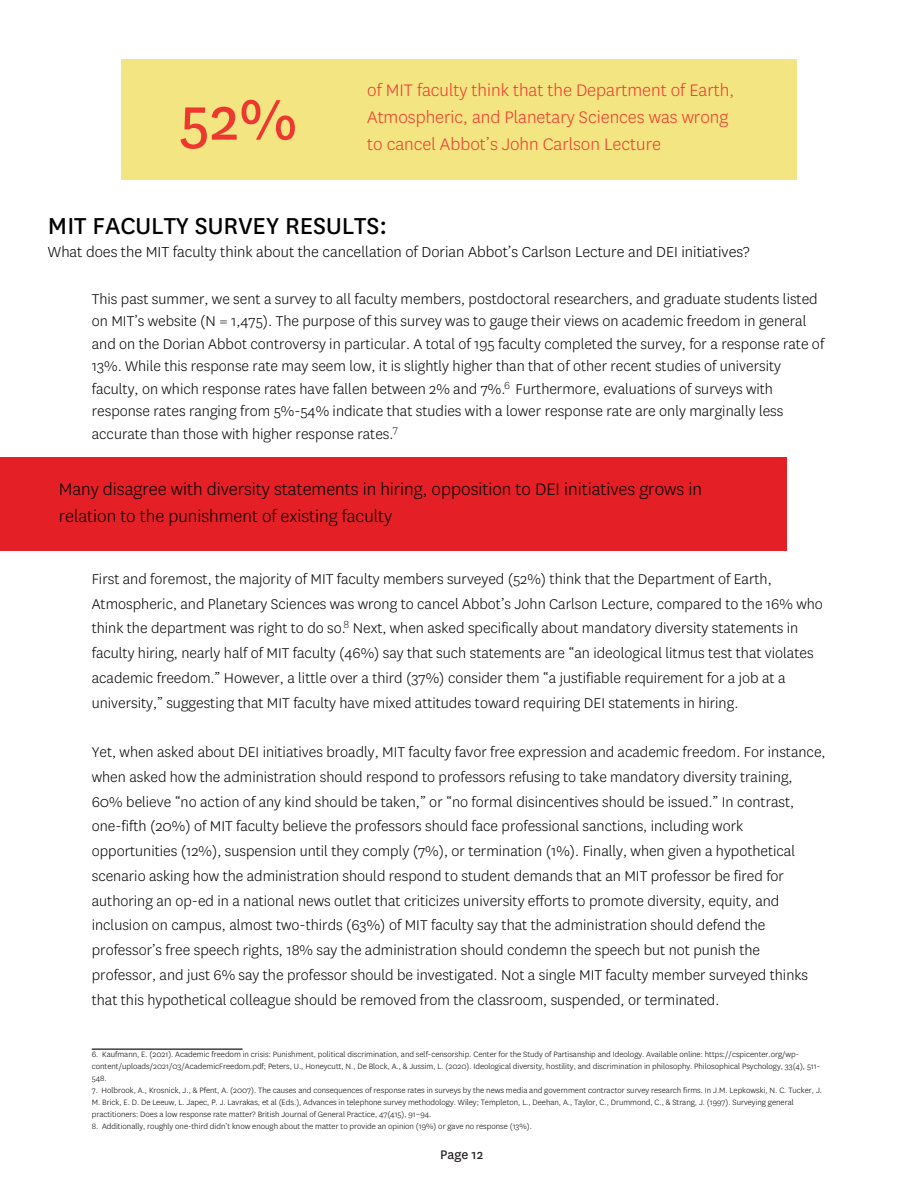
<style>
.page{position:relative;width:918px;height:1188px;background:#fff}
.page>*{position:absolute;margin:0;border:0;box-sizing:border-box;transform-origin:0 0}
.t1{font:66.9px "National";color:#ee372e}
.t2{font:27px "National";color:#000}
.t3{font:300 19.5px/27px "National";color:#000}
.t4{font:300 19.5px/27px "National";color:#ee372e}
.t5{font:300 16.95px "National";color:#000}
.t6{font:300 16.5px/24.8px "National";color:#000}
.t7{font:14.55px "National";color:#231f20}
.t8{font:300 12px "National";color:#231f20}
.t9{font:300 9px/12px "National";color:#000}
</style>
<div class="page">
<div style="left:122px;top:60px;width:675px;height:120px;background:#f4e583"></div>
<div style="left:0;top:457px;width:786px;height:94px;background:#e41f25"></div>
<hr style="left:92px;top:1049px;width:151px;height:1px;background:#000">
<h1 class="t1" style="left:180px;top:79px;width:119px">52%</h1>
<p class="t4" style="left:367px;top:77px;width:368px">of MIT faculty think that the Department of Earth,<br>Atmospheric, and Planetary Sciences was wrong to cancel Abbot’s John Carlson Lecture</p>
<h2 class="t2" style="left:48px;top:210px;width:341px">MIT FACULTY SURVEY RESULTS:</h2>
<p class="t5" style="left:48px;top:242px;width:703px">What does the MIT faculty think about the cancellation of Dorian Abbot’s Carlson Lecture and DEI initiatives?</p>
<p class="t6" style="left:92px;top:287px;width:734px;line-height:22.5px">This past summer, we sent a survey to all faculty members, postdoctoral researchers, and graduate students listed on MIT’s website (N = 1,475). The purpose of this survey was to gauge their views on academic freedom in general and on the Dorian Abbot controversy in particular. A total of 195 faculty completed the survey, for a response rate of 13%. While this response rate may seem low, it is slightly higher than that of other recent studies of university faculty, on which response rates have fallen between 2% and 7%. Furthermore, evaluations of surveys with response rates ranging from 5%-54% indicate that studies with a lower response rate are only marginally less accurate than those with higher response rates.</p>
<p class="t8" style="left:504px;top:378px;width:7px">6</p>
<p class="t8" style="left:393px;top:423px;width:7px">7</p>
<p class="t3" style="left:59px;top:475px;width:645px">Many disagree with diversity statements in hiring, opposition to DEI initiatives grows in relation to the punishment of existing faculty</p>
<p class="t6" style="left:92px;top:567px;width:733px">First and foremost, the majority of MIT faculty members surveyed (52%) think that the Department of Earth, Atmospheric, and Planetary Sciences was wrong to cancel Abbot’s John Carlson Lecture, compared to the 16% who think the department was right to do so. Next, when asked specifically about mandatory diversity statements in faculty hiring, nearly half of MIT faculty (46%) say that such statements are “an ideological litmus test that violates academic freedom.” However, a little over a third (37%) consider them “a justifiable requirement for a job at a university,” suggesting that MIT faculty have mixed attitudes toward requiring DEI statements in hiring.</p>
<p class="t6" style="left:92px;top:740px;width:735px">Yet, when asked about DEI initiatives broadly, MIT faculty favor free expression and academic freedom. For instance, when asked how the administration should respond to professors refusing to take mandatory diversity training, 60% believe “no action of any kind should be taken,” or “no formal disincentives should be issued.” In contrast, one-fifth (20%) of MIT faculty believe the professors should face professional sanctions, including work opportunities (12%), suspension until they comply (7%), or termination (1%). Finally, when given a hypothetical scenario asking how the administration should respond to student demands that an MIT professor be fired for authoring an op-ed in a national news outlet that criticizes university efforts to promote diversity, equity, and inclusion on campus, almost two-thirds (63%) of MIT faculty say that the administration should defend the professor’s free speech rights, 18% say the administration should condemn the speech but not punish the professor, and just 6% say the professor should be investigated. Not a single MIT faculty member surveyed thinks that this hypothetical colleague should be removed from the classroom, suspended, or terminated.</p>
<p class="t8" style="left:343px;top:618px;width:7px">8</p>
<p class="t9" style="left:92px;top:1048px;width:730px">6. Kaufmann, E. (2021). Academic freedom in crisis: Punishment, political discrimination, and self-censorship. Center for the Study of Partisanship and Ideology. Available online: https://cspicenter.org/wp&shy;content/uploads/2021/03/AcademicFreedom.pdf; Peters, U., Honeycutt, N., De Block, A., &amp; Jussim, L. (2020). Ideological diversity, hostility, and discrimination in philosophy. Philosophical Psychology, 33(4), 511-<br>548.</p>
<p class="t9" style="left:92px;top:1084px;width:732px">7. Holbrook, A., Krosnick, J., &amp; Pfent, A. (2007). The causes and consequences of response rates in surveys by the news media and government contractor survey research firms. In J.M. Lepkowski, N. C. Tucker, J.<br>M. Brick, E. D. De Leeuw, L. Japec, P. J. Lavrakas, et al (Eds.), Advances in telephone survey methodology. Wiley; Templeton, L., Deehan, A., Taylor, C., Drummond, C., &amp; Strang, J. (1997). Surveying general practitioners: Does a low response rate matter? British Journal of General Practice, 47(415), 91–94.</p>
<p class="t9" style="left:92px;top:1120px;width:442px">8. Additionally, roughly one-third didn’t know enough about the matter to provide an opinion (19%) or gave no response (13%).</p>
<p class="t7" style="left:440px;top:1146px;width:45px">Page 12</p>
</div>
